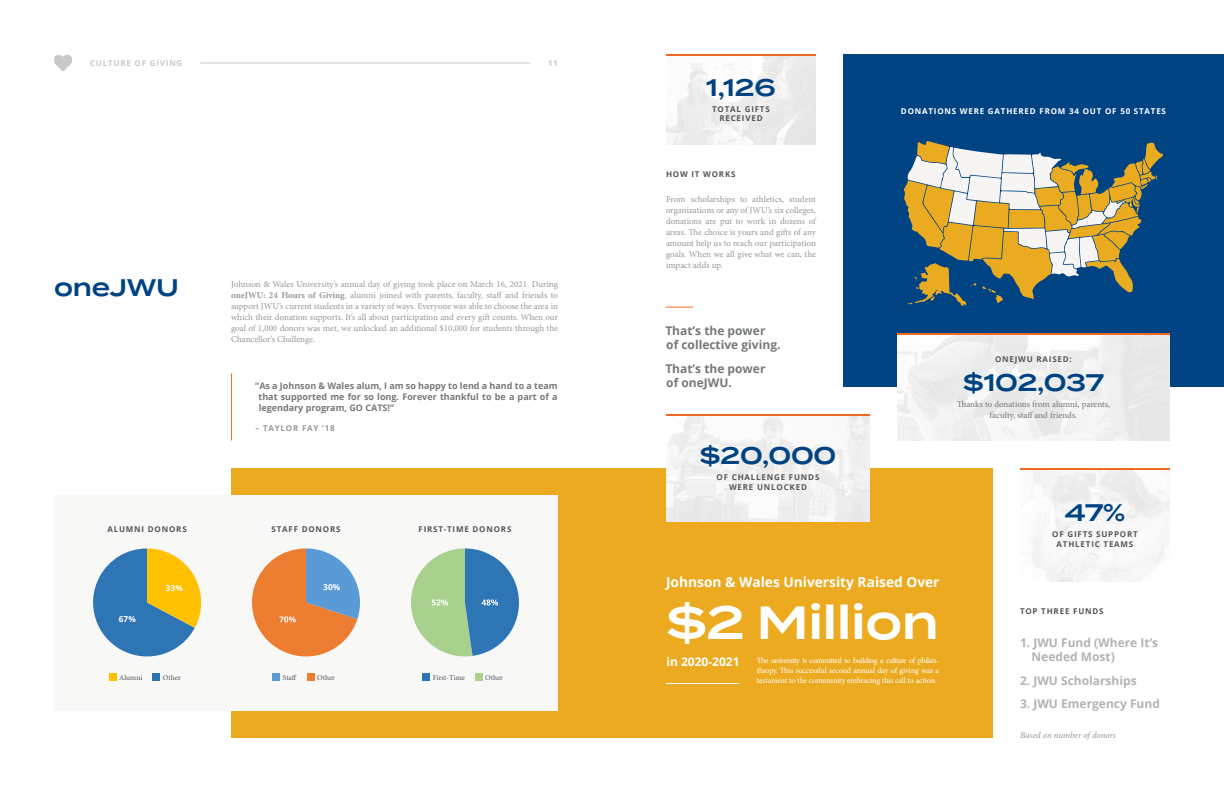
<style>
.page{position:relative;width:1224px;height:792px;background:#fff}
.page>*{position:absolute;margin:0;border:0;box-sizing:border-box;transform-origin:0 0}
.t1{font:600 46.5px "Termina";letter-spacing:-.01em;color:#fff}
.t2{font:600 24px "Termina";letter-spacing:-.01em;color:#004382}
.t3{font:700 13.8px "Open Sans";color:#fff}
.t4{font:700 12px/14.4px "Open Sans";color:#b2b4b3}
.t5{font:700 12px/14.4px "Open Sans";color:#76797a}
.t6{font:700 12px "Open Sans";color:#fff}
.Body_Copy{font:9px/11px "Minion Pro";color:#96989b;text-align:justify}
.Body_Copy-2{font:700 9px/11px "Open Sans";color:#76797a;text-align:justify}
.Body_Copy-3{font:9px/11px "Minion Pro";color:#76797a;text-align:center}
.Body_Copy-4{font:italic 9px "Minion Pro";letter-spacing:-.005em;color:#96989b}
.t7{font:700 8.2px "Open Sans";color:#fff}
.t8{font:700 8px/9.6px "Open Sans";letter-spacing:.1em;color:#535659;text-align:center}
.Body_Copy-5{font:8px/10px "Minion Pro";letter-spacing:-.01em;color:#fff;text-align:justify}
.t9{font:700 8px "Open Sans";letter-spacing:.1em;color:#fff}
.t10{font:700 8px "Open Sans";letter-spacing:.1em;color:#c8c8c5}
.Body_Copy-6{font:700 8px "Open Sans";letter-spacing:.1em;color:#96989b}
.Body_Copy-7{font:7.5px "Minion Pro";color:#535659}
.s1{font-weight:700}
</style>
<div class="page">
<div style="left:843px;top:54px;width:381px;height:333px;background:#004382"></div>
<div style="left:231px;top:468px;width:762px;height:270px;background:#ebaa20"></div>
<div style="left:54px;top:495px;width:504px;height:216px;background:#f8f8f7"></div>
<hr style="left:200px;top:63px;width:330px;height:1px;background:#c8c8c5">
<img style="left:55px;top:55px;width:16px;height:16px">
<img style="left:666px;top:56px;width:150px;height:88px">
<hr style="left:666px;top:54px;width:150px;height:2px;background:#f36821">
<img style="left:897px;top:335px;width:273px;height:106px">
<hr style="left:897px;top:333px;width:273px;height:2px;background:#f36821">
<img style="left:666px;top:416px;width:204px;height:106px">
<hr style="left:666px;top:414px;width:204px;height:2px;background:#f36821">
<hr style="left:1020px;top:468px;width:150px;height:2px;background:#f36821">
<svg style="left:666px;top:307px;width:27px;height:1px"></svg>
<hr style="left:231px;top:374px;width:1px;height:66px;background:#f36821">
<svg style="left:93px;top:548px;width:108px;height:108px"></svg>
<svg style="left:252px;top:548px;width:108px;height:108px"></svg>
<svg style="left:411px;top:548px;width:108px;height:108px"></svg>
<div style="left:109px;top:673px;width:7px;height:8px;background:#ffc000"></div>
<div style="left:153px;top:673px;width:7px;height:8px;background:#2e75b6"></div>
<div style="left:273px;top:673px;width:7px;height:8px;background:#5b9bd5"></div>
<div style="left:307px;top:673px;width:7px;height:8px;background:#ed7d31"></div>
<div style="left:423px;top:673px;width:7px;height:8px;background:#2e75b6"></div>
<div style="left:475px;top:673px;width:7px;height:8px;background:#a9d18e"></div>
<hr style="left:666px;top:683px;width:73px;height:1px;background:#fff">
<svg style="left:904px;top:141px;width:259px;height:165px"></svg>
<p class="t10" style="left:90px;top:58px;width:94px">CULTURE OF GIVING</p>
<p class="t10" style="left:548px;top:58px;width:11px">11</p>
<p class="t2" style="left:54px;top:270px;width:127px">oneJWU</p>
<p class="Body_Copy" style="left:231px;top:278px;width:329px">Johnson &amp; Wales University’s annual day of giving took place on March 16, 2021. During <span class="s1">oneJWU: 24 Hours of Giving</span>, alumni joined with parents, faculty, staff and friends to support JWU’s current students in a variety of ways. Everyone was able to choose the area in which their donation supports. It’s all about participation and every gift counts. When our goal of 1,000 donors was met, we unlocked an additional $10,000 for students through the Chancellor’s Challenge.</p>
<p class="Body_Copy-2" style="left:259px;top:380px;width:301px;text-indent:-3px">“As a Johnson &amp; Wales alum, I am so happy to lend a hand to a team that supported me for so long. Forever thankful to be a part of a legendary program, GO CATS!”</p>
<p class="Body_Copy-6" style="left:255px;top:423px;width:81px">– TAYLOR FAY ’18</p>
<p class="t8" style="left:107px;top:524px;width:81px">ALUMNI DONORS</p>
<p class="t8" style="left:272px;top:524px;width:71px">STAFF DONORS</p>
<p class="t8" style="left:418px;top:524px;width:94px">FIRST-TIME DONORS</p>
<p class="t7" style="left:119px;top:613px;width:18px">67%</p>
<p class="t7" style="left:166px;top:582px;width:18px">33%</p>
<p class="t7" style="left:323px;top:581px;width:18px">30%</p>
<p class="Body_Copy-7" style="left:119px;top:672px;width:25px">Alumni</p>
<p class="Body_Copy-7" style="left:163px;top:672px;width:19px">Other</p>
<p class="Body_Copy-7" style="left:283px;top:672px;width:15px">Staff</p>
<p class="Body_Copy-7" style="left:317px;top:672px;width:19px">Other</p>
<p class="Body_Copy-7" style="left:433px;top:672px;width:34px">First-Time</p>
<p class="Body_Copy-7" style="left:485px;top:672px;width:19px">Other</p>
<p class="t2" style="left:706px;top:69px;width:71px">1,126</p>
<p class="t8" style="left:712px;top:104px;width:59px">TOTAL GIFTS<br>RECEIVED</p>
<p class="t8" style="left:666px;top:170px;width:71px">HOW IT WORKS</p>
<p class="Body_Copy" style="left:666px;top:194px;width:152px">From scholarships to athletics, student organizations or any of JWU’s six colleges, donations are put to work in dozens of areas. The choice is yours and gifts of any amount help us to reach our participation goals. When we all give what we can, the impact adds up.</p>
<p class="t5" style="left:665px;top:323px;width:117px">That’s the power<br>of collective giving.</p>
<p class="t5" style="left:665px;top:361px;width:102px">That’s the power of oneJWU.</p>
<p class="t2" style="left:700px;top:438px;width:138px">$20,000</p>
<p class="t8" style="left:717px;top:473px;width:104px">OF CHALLENGE FUNDS<br>WERE UNLOCKED</p>
<p class="t9" style="left:901px;top:106px;width:267px">DONATIONS WERE GATHERED FROM 34 OUT OF 50 STATES</p>
<p class="t8" style="left:995px;top:354px;width:78px">ONEJWU RAISED:</p>
<p class="t2" style="left:963px;top:364px;width:143px">$102,037</p>
<p class="Body_Copy-3" style="left:957px;top:399px;width:155px">Thanks to donations from alumni, parents, faculty, staff and friends.</p>
<p class="t2" style="left:1065px;top:495px;width:62px">47%</p>
<p class="t8" style="left:1052px;top:529px;width:87px">OF GIFTS SUPPORT<br>ATHLETIC TEAMS</p>
<p class="t3" style="left:666px;top:572px;width:275px">Johnson &amp; Wales University Raised Over</p>
<p class="t1" style="left:666px;top:588px;width:275px">$2 Million</p>
<p class="t6" style="left:666px;top:653px;width:75px">in 2020-2021</p>
<p class="Body_Copy-5" style="left:757px;top:655px;width:184px">The university is committed to building a culture of philan&shy;thropy. This successful second annual day of giving was a testament to the community embracing this call to action.</p>
<p class="t8" style="left:1020px;top:607px;width:85px">TOP THREE FUNDS</p>
<p class="t4" style="left:1032px;top:635px;width:128px;text-indent:-12px">1. JWU Fund (Where It’s<br>Needed Most)</p>
<p class="t4" style="left:1020px;top:673px;width:118px">2. JWU Scholarships</p>
<p class="t4" style="left:1020px;top:696px;width:142px">3. JWU Emergency Fund</p>
<p class="Body_Copy-4" style="left:1020px;top:729px;width:97px">Based on number of donors</p>
</div>
